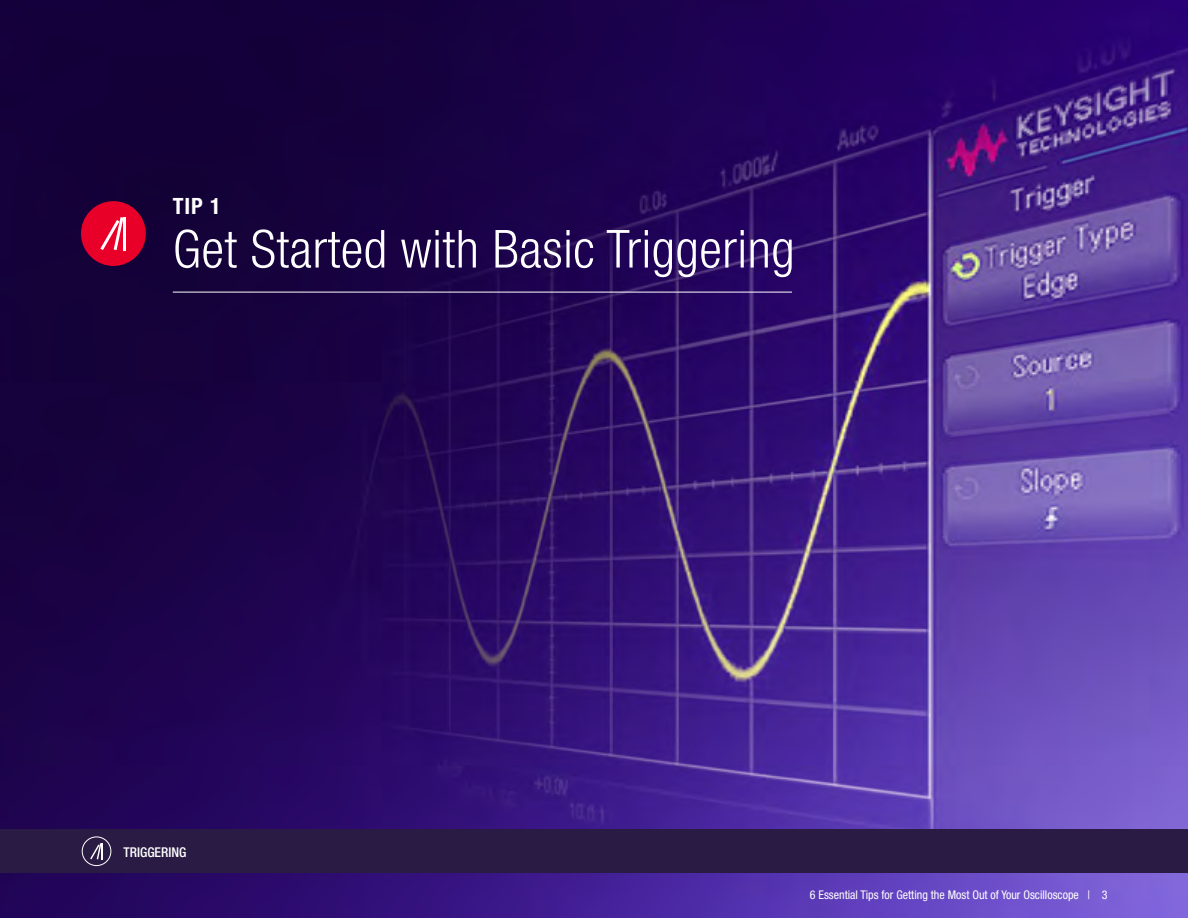
<style>
.page{position:relative;width:1188px;height:918px;background:#fff}
.page>*{position:absolute;margin:0;border:0;box-sizing:border-box;transform-origin:0 0}
.t1{font:300 condensed 52.5px "Helvetica Neue LT Std";letter-spacing:.01em;color:#fff}
.t2{font:700 condensed 22.5px "Helvetica Neue LT Std";color:#fff}
.t3{font:500 condensed 13.5px "Helvetica Neue LT Std";color:#fff}
.t4{font:condensed 12px "Helvetica Neue LT Std";color:#fff}
</style>
<div class="page">
<img style="left:0;top:0;width:1188px;height:918px">
<hr style="left:173px;top:292px;width:619px;height:1px;background:#fff">
<div style="left:81px;top:201px;width:65px;height:65px;background:#e80029;border-radius:50%"></div>
<hr style="left:123px;top:217px;width:3px;height:33px;background:#fff">
<svg style="left:100px;top:217px;width:23px;height:33px"></svg>
<div style="left:0;top:830px;width:1188px;height:43px;background:#291b44"></div>
<div style="left:82px;top:836px;width:30px;height:30px;border:1px solid #fff;border-radius:50%"></div>
<svg style="left:90px;top:843px;width:13px;height:16px"></svg>
<h2 class="t2" style="left:173px;top:192px;width:50px">TIP 1</h2>
<h1 class="t1" style="left:173px;top:219px;width:623px">Get Started with Basic Triggering</h1>
<p class="t3" style="left:124px;top:844px;width:64px">TRIGGERING</p>
<p class="t4" style="left:810px;top:888px;width:299px">6 Essential Tips for Getting the Most Out of Your Oscilloscope | 3</p>
</div>
